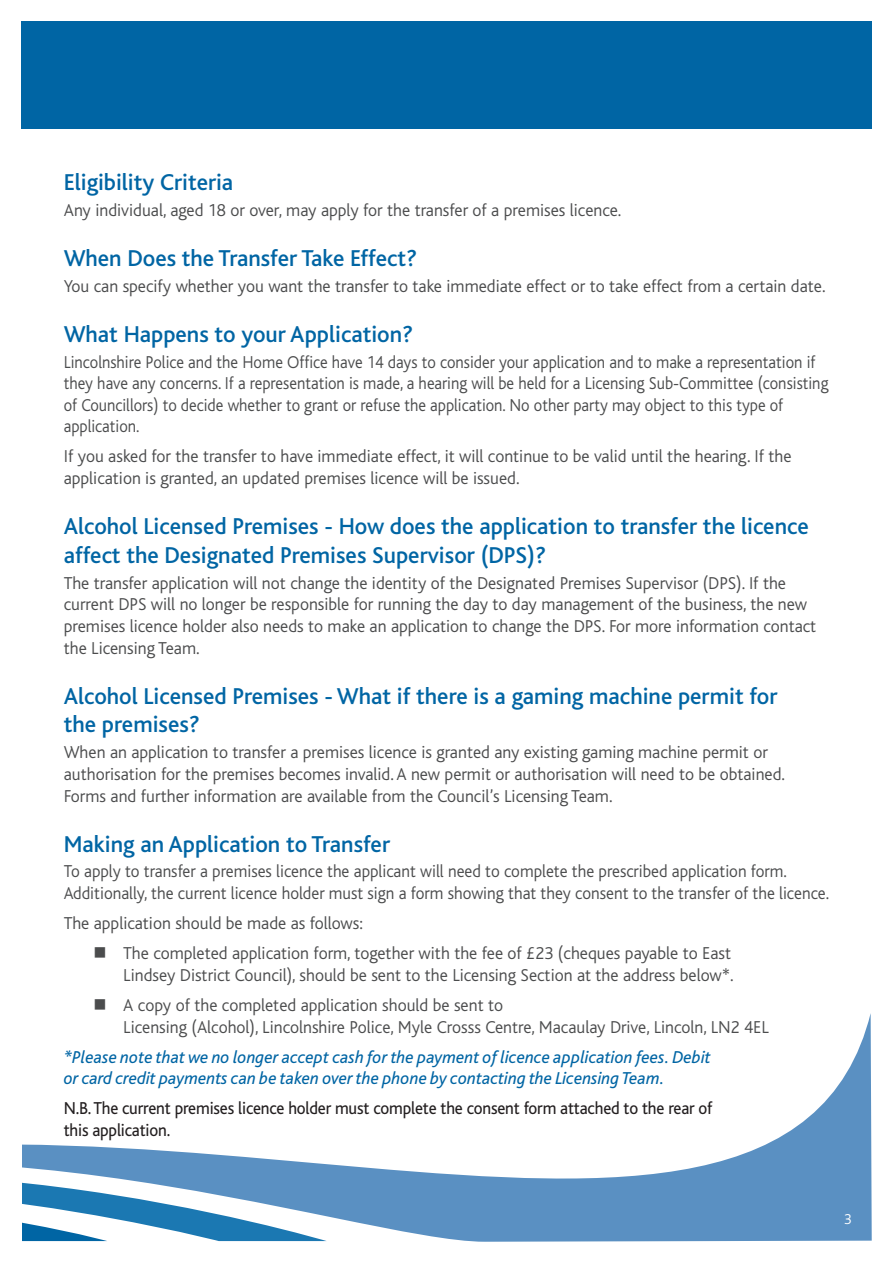
<style>
.page{position:relative;width:893px;height:1263px;background:#fff}
.page>*{position:absolute;margin:0;border:0;box-sizing:border-box;transform-origin:0 0}
.Blue_Heading{font:500 24px/28.8px "Bliss";color:#0065a4}
.Body_Text{font:300 18px/21.6px "Bliss";color:#4b4c4d}
.Body_Text-2{font:300 18px/21.6px "Bliss";color:#4b4c4d;scale:.92 1}
.Body_Text-3{font:300 18px/21.6px "Bliss";color:#4b4c4d;scale:.95 1}
.Italics{font:italic 18px/21.6px "Bliss";color:#0065a4}
.Sub_Heading{font:18px/21.6px "Bliss";letter-spacing:-.01em;color:#231f20;scale:.94 1}
.t1{font:300 15px "Bliss";color:#fff}
</style>
<div class="page">
<svg style="left:22px;top:1013px;width:850px;height:229px"></svg>
<svg style="left:22px;top:1101px;width:305px;height:140px"></svg>
<svg style="left:22px;top:1160px;width:85px;height:81px"></svg>
<div style="left:21px;top:21px;width:851px;height:108px;background:#0065a4"></div>
<p class="Blue_Heading" style="left:64px;top:168px;width:171px">Eligibility Criteria</p>
<p class="Body_Text" style="left:64px;top:199px;width:559px">Any individual, aged 18 or over, may apply for the transfer of a premises licence.</p>
<p class="Blue_Heading" style="left:64px;top:244px;width:355px">When Does the Transfer Take Effect?</p>
<p class="Body_Text" style="left:64px;top:275px;width:763px">You can specify whether you want the transfer to take immediate effect or to take effect from a certain date.</p>
<p class="Blue_Heading" style="left:64px;top:320px;width:351px">What Happens to your Application?</p>
<p class="Body_Text-2" style="left:64px;top:351px;width:833px">Lincolnshire Police and the Home Office have 14 days to consider your application and to make a representation if they have any concerns. If a representation is made, a hearing will be held for a Licensing Sub-Committee (consisting of Councillors) to decide whether to grant or refuse the application. No other party may object to this type of application.</p>
<p class="Body_Text" style="left:64px;top:446px;width:729px">If you asked for the transfer to have immediate effect, it will continue to be valid until the hearing. If the application is granted, an updated premises licence will be issued.</p>
<p class="Blue_Heading" style="left:64px;top:512px;width:746px">Alcohol Licensed Premises - How does the application to transfer the licence affect the Designated Premises Supervisor (DPS)?</p>
<p class="Body_Text" style="left:64px;top:572px;width:754px">The transfer application will not change the identity of the Designated Premises Supervisor (DPS). If the current DPS will no longer be responsible for running the day to day management of the business, the new premises licence holder also needs to make an application to change the DPS. For more information contact the Licensing Team.</p>
<p class="Blue_Heading" style="left:64px;top:682px;width:715px">Alcohol Licensed Premises - What if there is a gaming machine permit for the premises?</p>
<p class="Body_Text" style="left:64px;top:742px;width:723px">When an application to transfer a premises licence is granted any existing gaming machine permit or authorisation for the premises becomes invalid. A new permit or authorisation will need to be obtained.<br>Forms and further information are available from the Council’s Licensing Team.</p>
<p class="Blue_Heading" style="left:64px;top:830px;width:328px">Making an Application to Transfer</p>
<p class="Body_Text-3" style="left:64px;top:861px;width:807px">To apply to transfer a premises licence the applicant will need to complete the prescribed application form.<br>Additionally, the current licence holder must sign a form showing that they consent to the transfer of the licence.</p>
<p class="Body_Text" style="left:64px;top:913px;width:301px">The application should be made as follows:</p>
<p class="Body_Text" style="left:123px;top:943px;width:612px">The completed application form, together with the fee of £23 (cheques payable to East<br>Lindsey District Council), should be sent to the Licensing Section at the address below*.</p>
<p class="Body_Text" style="left:123px;top:994px;width:647px">A copy of the completed application should be sent to<br>Licensing (Alcohol), Lincolnshire Police, Myle Crosss Centre, Macaulay Drive, Lincoln, LN2 4EL</p>
<p class="Italics" style="left:64px;top:1046px;width:649px">*Please note that we no longer accept cash for the payment of licence application fees. Debit or card credit payments can be taken over the phone by contacting the Licensing Team.</p>
<p class="Sub_Heading" style="left:64px;top:1098px;width:692px">N.B. The current premises licence holder must complete the consent form attached to the rear of this application.</p>
<p class="t1" style="left:844px;top:1211px;width:9px">3</p>
</div>
